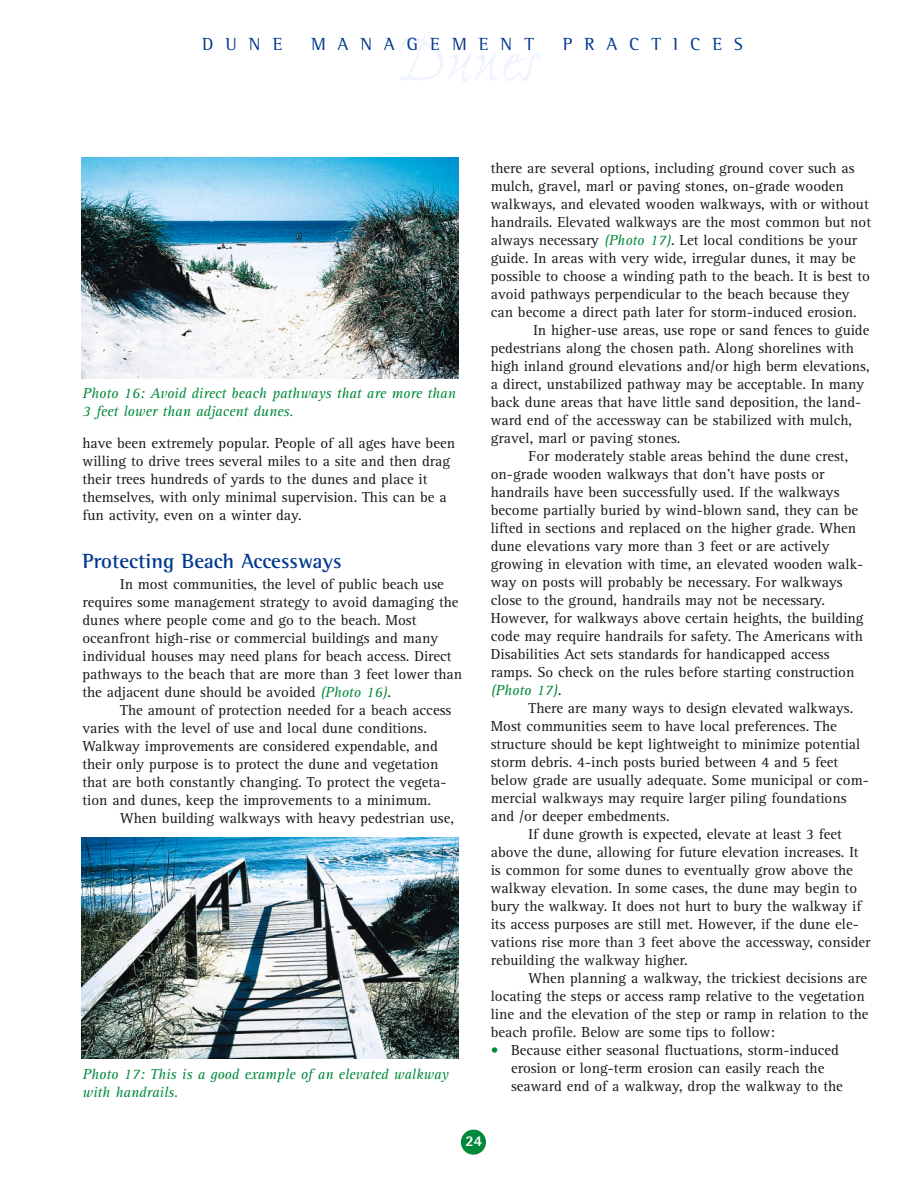
<style>
.page{position:relative;width:918px;height:1188px;background:#fff}
.page>*{position:absolute;margin:0;border:0;box-sizing:border-box;transform-origin:0 0}
.t1{font:700 21px "Rotis Semi Serif";color:#003890}
.t2{font:18px "Rotis Semi Serif";letter-spacing:.675em;color:#003890}
.t3{font:15px/18px "Rotis Serif";color:#181819}
.t4{font:italic 15px/18px "Rotis Serif";color:#00893b}
.t5{font:800 15px "Rotis Semi Sans";color:#fff}
.s1{font-style:italic;color:#00893b}
.s2{color:#181819}
.s3{color:#00893b}
</style>
<div class="page">
<div style="left:461px;top:1130px;width:25px;height:25px;background:#00893b;border-radius:50%"></div>
<img style="left:81px;top:837px;width:378px;height:222px">
<img style="left:81px;top:158px;width:378px;height:221px">
<p class="t2" style="left:202px;top:37px;width:82px">DUNE</p>
<p class="t2" style="left:311px;top:37px;width:225px">MANAGEMENT</p>
<p class="t2" style="left:563px;top:37px;width:182px">PRACTICES</p>
<p class="t4" style="left:82px;top:386px;width:375px">Photo 16: Avoid direct beach pathways that are more than<br>3 feet lower than adjacent dunes.</p>
<p class="t3" style="left:82px;top:436px;width:374px">have been extremely popular. People of all ages have been willing to drive trees several miles to a site and then drag their trees hundreds of yards to the dunes and place it themselves, with only minimal supervision. This can be a fun activity, even on a winter day.</p>
<h1 class="t1" style="left:82px;top:553px;width:261px">Protecting Beach Accessways</h1>
<p class="t3" style="left:82px;top:576px;width:381px;text-indent:38px">In most communities, the level of public beach use requires some management strategy to avoid damaging the dunes where people come and go to the beach. Most oceanfront high-rise or commercial buildings and many individual houses may need plans for beach access. Direct pathways to the beach that are more than 3 feet lower than the adjacent dune should be avoided <span class="s1">(Photo 16)</span>.</p>
<p class="t3" style="left:82px;top:702px;width:370px;text-indent:38px">The amount of protection needed for a beach access varies with the level of use and local dune conditions.<br>Walkway improvements are considered expendable, and their only purpose is to protect the dune and vegetation that are both constantly changing. To protect the vegeta&shy;tion and dunes, keep the improvements to a minimum.</p>
<p class="t3" style="left:120px;top:810px;width:335px">When building walkways with heavy pedestrian use,</p>
<p class="t4" style="left:82px;top:1067px;width:368px">Photo 17: This is a good example of an elevated walkway with handrails.</p>
<p class="t3" style="left:491px;top:161px;width:365px">there are several options, including ground cover such as</p>
<p class="t3" style="left:491px;top:179px;width:355px">mulch, gravel, marl or paving stones, on-grade wooden</p>
<p class="t3" style="left:491px;top:197px;width:379px">walkways, and elevated wooden walkways, with or without</p>
<p class="t3" style="left:491px;top:215px;width:382px">handrails. Elevated walkways are the most common but not</p>
<p class="t3" style="left:491px;top:233px;width:368px">always necessary <span class="s1">(Photo 17)</span>. Let local conditions be your</p>
<p class="t3" style="left:491px;top:251px;width:367px">guide. In areas with very wide, irregular dunes, it may be</p>
<p class="t3" style="left:491px;top:269px;width:381px">possible to choose a winding path to the beach. It is best to</p>
<p class="t3" style="left:491px;top:287px;width:360px">avoid pathways perpendicular to the beach because they</p>
<p class="t3" style="left:491px;top:305px;width:368px">can become a direct path later for storm-induced erosion.</p>
<p class="t3" style="left:534px;top:323px;width:337px">In higher-use areas, use rope or sand fences to guide</p>
<p class="t3" style="left:491px;top:341px;width:365px">pedestrians along the chosen path. Along shorelines with</p>
<p class="t3" style="left:491px;top:359px;width:380px">high inland ground elevations and/or high berm elevations,</p>
<p class="t3" style="left:491px;top:377px;width:375px">a direct, unstabilized pathway may be acceptable. In many</p>
<p class="t3" style="left:491px;top:395px;width:372px">back dune areas that have little sand deposition, the land-</p>
<p class="t3" style="left:491px;top:413px;width:363px">ward end of the accessway can be stabilized with mulch,</p>
<p class="t3" style="left:491px;top:431px;width:191px">gravel, marl or paving stones.</p>
<p class="t3" style="left:529px;top:449px;width:321px">For moderately stable areas behind the dune crest,</p>
<p class="t3" style="left:491px;top:467px;width:335px">on-grade wooden walkways that don’t have posts or</p>
<p class="t3" style="left:491px;top:485px;width:350px">handrails have been successfully used. If the walkways</p>
<p class="t3" style="left:491px;top:503px;width:369px">become partially buried by wind-blown sand, they can be</p>
<p class="t3" style="left:491px;top:521px;width:367px">lifted in sections and replaced on the higher grade. When</p>
<p class="t3" style="left:491px;top:539px;width:340px">dune elevations vary more than 3 feet or are actively</p>
<p class="t3" style="left:491px;top:557px;width:374px">growing in elevation with time, an elevated wooden walk-</p>
<p class="t3" style="left:491px;top:575px;width:353px">way on posts will probably be necessary. For walkways</p>
<p class="t3" style="left:491px;top:593px;width:336px">close to the ground, handrails may not be necessary.</p>
<p class="t3" style="left:491px;top:611px;width:374px">However, for walkways above certain heights, the building</p>
<p class="t3" style="left:491px;top:629px;width:373px">code may require handrails for safety. The Americans with</p>
<p class="t3" style="left:491px;top:647px;width:340px">Disabilities Act sets standards for handicapped access</p>
<p class="t3" style="left:491px;top:665px;width:365px">ramps. So check on the rules before starting construction</p>
<p class="t4" style="left:491px;top:683px;width:73px">(Photo 17)<span class="s2">.</span></p>
<p class="t3" style="left:529px;top:701px;width:326px">There are many ways to design elevated walkways.</p>
<p class="t3" style="left:491px;top:719px;width:347px">Most communities seem to have local preferences. The</p>
<p class="t3" style="left:491px;top:737px;width:371px">structure should be kept lightweight to minimize potential</p>
<p class="t3" style="left:491px;top:755px;width:349px">storm debris. 4-inch posts buried between 4 and 5 feet</p>
<p class="t3" style="left:491px;top:773px;width:380px">below grade are usually adequate. Some municipal or com-</p>
<p class="t3" style="left:491px;top:791px;width:357px">mercial walkways may require larger piling foundations</p>
<p class="t3" style="left:491px;top:809px;width:180px">and /or deeper embedments.</p>
<p class="t3" style="left:529px;top:827px;width:315px">If dune growth is expected, elevate at least 3 feet</p>
<p class="t3" style="left:491px;top:845px;width:369px">above the dune, allowing for future elevation increases. It</p>
<p class="t3" style="left:491px;top:863px;width:364px">is common for some dunes to eventually grow above the</p>
<p class="t3" style="left:491px;top:881px;width:368px">walkway elevation. In some cases, the dune may begin to</p>
<p class="t3" style="left:491px;top:899px;width:372px">bury the walkway. It does not hurt to bury the walkway if</p>
<p class="t3" style="left:491px;top:917px;width:370px">its access purposes are still met. However, if the dune ele-</p>
<p class="t3" style="left:491px;top:935px;width:381px">vations rise more than 3 feet above the accessway, consider</p>
<p class="t3" style="left:491px;top:953px;width:199px">rebuilding the walkway higher.</p>
<p class="t3" style="left:529px;top:971px;width:340px">When planning a walkway, the trickiest decisions are</p>
<p class="t3" style="left:491px;top:989px;width:375px">locating the steps or access ramp relative to the vegetation</p>
<p class="t3" style="left:491px;top:1007px;width:379px">line and the elevation of the step or ramp in relation to the</p>
<p class="t3" style="left:491px;top:1025px;width:286px">beach profile. Below are some tips to follow:</p>
<p class="t3" style="left:511px;top:1043px;width:333px;text-indent:-20px"><span class="s3">•</span> Because either seasonal fluctuations, storm-induced erosion or long-term erosion can easily reach the seaward end of a walkway, drop the walkway to the</p>
<p class="t5" style="left:465px;top:1136px;width:18px">24</p>
</div>
